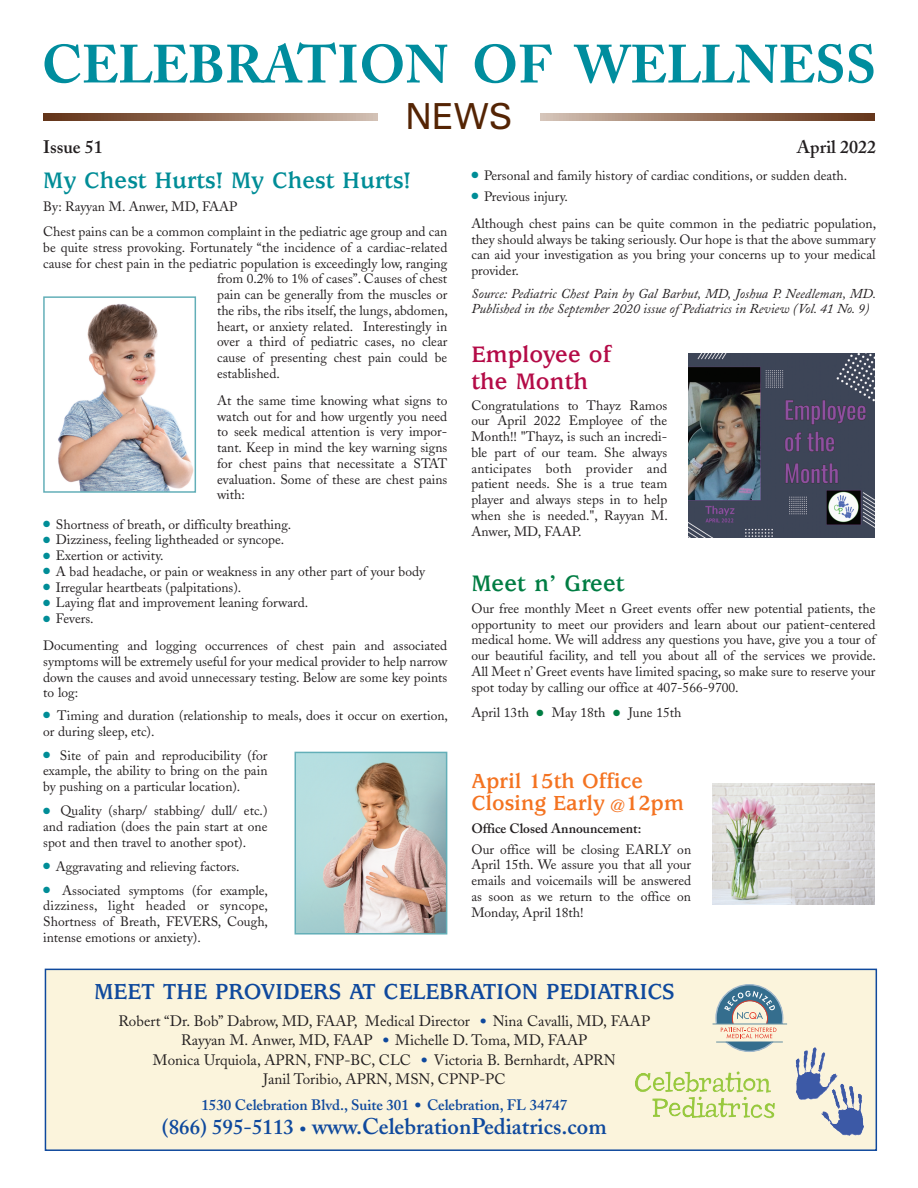
<style>
.page{position:relative;width:918px;height:1188px;background:#fff}
.page>*{position:absolute;margin:0;border:0;box-sizing:border-box;transform-origin:0 0}
.t1{font:700 53.25px "Adobe Caslon";color:#008d9e}
.t2{font:600 36px "Adobe Caslon";color:#0f499d}
.t3{font:36px "Zurich BT";color:#542404}
.t4{font:700 24.75px "Usherwood";color:#008d97}
.t5{font:700 24.75px "Usherwood";color:#b40b47}
.t6{font:700 24.75px "Usherwood";color:#007d43}
.t7{font:700 24px "Usherwood";color:#0f499d}
.t8{font:600 22.5px "Adobe Caslon";color:#0f499d}
.t9{font:700 22.5px/21.8px "Usherwood";color:#f47321}
.t10{font:600 18px "Adobe Caslon";color:#231f20}
.t11{font:15px "Adobe Caslon";color:#231f20}
.t12{font:600 15px "Adobe Caslon";color:#0f499d}
.t13{font:13.5px/15.8px "Adobe Caslon";color:#231f20;text-align:justify}
.t14{font:italic 13.5px/15.8px "Adobe Caslon";color:#231f20}
.t15{font:600 13.5px "Adobe Caslon";color:#231f20}
.s1{color:#008d97}
.s2{color:#007d43}
.s3{font-size:16.5px}
.s4{font-size:21px}
.s5{font-size:36px}
</style>
<div class="page">
<div style="left:46px;top:970px;width:830px;height:179px;background:#fbf4dc"></div>
<div style="left:45px;top:969px;width:832px;height:182px;border:2px solid #0f499d"></div>
<img style="left:811px;top:1073px;width:27px;height:15px">
<hr style="left:713px;top:1024px;width:74px;height:1px;background:#356e8e">
<svg style="left:715px;top:984px;width:68px;height:68px"></svg>
<svg style="left:43px;top:114px;width:832px;height:6px;background:#987560"></svg>
<div style="left:378px;top:103px;width:162px;height:49px;background:#fff"></div>
<img style="left:58px;top:304px;width:135px;height:186px">
<div style="left:43px;top:296px;width:153px;height:197px;border:2px solid #63afb8"></div>
<img style="left:688px;top:353px;width:186px;height:185px">
<img style="left:712px;top:783px;width:162px;height:122px">
<img style="left:298px;top:755px;width:146px;height:177px">
<div style="left:295px;top:752px;width:152px;height:183px;border:2px solid #63afb8"></div>
<p class="t1" style="left:42px;top:43px;width:836px">CELEBRATION OF WELLNESS</p>
<p class="t3" style="left:406px;top:102px;width:108px">NEWS</p>
<p class="t10" style="left:43px;top:139px;width:61px">Issue 51</p>
<p class="t10" style="left:797px;top:139px;width:81px">April 2022</p>
<p class="t4" style="left:43px;top:171px;width:369px">My Chest Hurts! My Chest Hurts!</p>
<p class="t13" style="left:43px;top:200px;width:196px">By: Rayyan M. Anwer, MD, FAAP</p>
<p class="t13" style="left:43px;top:225px;width:406px">Chest pains can be a common complaint in the pediatric age group and can</p>
<p class="t13" style="left:43px;top:241px;width:406px">be quite stress provoking. Fortunately “the incidence of a cardiac-related</p>
<p class="t13" style="left:43px;top:257px;width:406px">cause for chest pain in the pediatric population is exceedingly low, ranging</p>
<p class="t13" style="left:217px;top:273px;width:232px">from 0.2% to 1% of cases”. Causes of chest</p>
<p class="t13" style="left:217px;top:288px;width:232px">pain can be generally from the muscles or</p>
<p class="t13" style="left:217px;top:304px;width:232px">the ribs, the ribs itself, the lungs, abdomen,</p>
<p class="t13" style="left:217px;top:320px;width:232px">heart, or anxiety related. Interestingly in</p>
<p class="t13" style="left:217px;top:336px;width:232px">over a third of pediatric cases, no clear</p>
<p class="t13" style="left:217px;top:351px;width:232px">cause of presenting chest pain could be</p>
<p class="t13" style="left:217px;top:367px;width:64px">established.</p>
<p class="t13" style="left:217px;top:394px;width:232px">At the same time knowing what signs to watch out for and how urgently you need to seek medical attention is very impor&shy;tant. Keep in mind the key warning signs for chest pains that necessitate a STAT evaluation. Some of these are chest pains with:</p>
<p class="t13" style="left:43px;top:518px;width:250px"><span class="s1">●</span> Shortness of breath, or difficulty breathing.</p>
<p class="t13" style="left:43px;top:534px;width:243px"><span class="s1">●</span> Dizziness, feeling lightheaded or syncope.</p>
<p class="t13" style="left:43px;top:549px;width:122px"><span class="s1">●</span> Exertion or activity.</p>
<p class="t13" style="left:43px;top:565px;width:383px"><span class="s1">●</span> A bad headache, or pain or weakness in any other part of your body</p>
<p class="t13" style="left:43px;top:581px;width:200px"><span class="s1">●</span> Irregular heartbeats (palpitations).</p>
<p class="t13" style="left:43px;top:597px;width:267px"><span class="s1">●</span> Laying flat and improvement leaning forward.</p>
<p class="t13" style="left:43px;top:612px;width:52px"><span class="s1">●</span> Fevers.</p>
<p class="t13" style="left:43px;top:639px;width:406px">Documenting and logging occurrences of chest pain and associated symptoms will be extremely useful for your medical provider to help narrow down the causes and avoid unnecessary testing. Below are some key points to log:</p>
<p class="t13" style="left:43px;top:709px;width:406px"><span class="s1">●</span> Timing and duration (relationship to meals, does it occur on exertion, or during sleep, etc).</p>
<p class="t13" style="left:43px;top:749px;width:226px"><span class="s1">●</span> Site of pain and reproducibility (for example, the ability to bring on the pain by pushing on a particular location).</p>
<p class="t13" style="left:43px;top:804px;width:226px"><span class="s1">●</span> Quality (sharp/ stabbing/ dull/ etc.) and radiation (does the pain start at one spot and then travel to another spot).</p>
<p class="t13" style="left:43px;top:860px;width:198px"><span class="s1">●</span> Aggravating and relieving factors.</p>
<p class="t13" style="left:43px;top:884px;width:226px"><span class="s1">●</span> Associated symptoms (for example, dizziness, light headed or syncope, Shortness of Breath, FEVERS, Cough, intense emotions or anxiety).</p>
<p class="t13" style="left:471px;top:169px;width:377px"><span class="s1">●</span> Personal and family history of cardiac conditions, or sudden death.</p>
<p class="t13" style="left:471px;top:190px;width:98px"><span class="s1">●</span> Previous injury.</p>
<p class="t13" style="left:471px;top:217px;width:406px">Although chest pains can be quite common in the pediatric population, they should always be taking seriously. Our hope is that the above summary can aid your investigation as you bring your concerns up to your medical provider.</p>
<p class="t14" style="left:471px;top:287px;width:406px">Source: Pediatric Chest Pain by Gal Barbut, MD, Joshua P. Needleman, MD.<br>Published in the September 2020 issue of Pediatrics in Review (Vol. 41 No. 9)</p>
<p class="t5" style="left:471px;top:345px;width:141px">Employee of</p>
<p class="t5" style="left:471px;top:372px;width:118px">the Month</p>
<p class="t13" style="left:471px;top:399px;width:198px">Congratulations to Thayz Ramos our April 2022 Employee of the Month!! "Thayz, is such an incredi&shy;ble part of our team. She always anticipates both provider and patient needs. She is a true team player and always steps in to help when she is needed.", Rayyan M.<br>Anwer, MD, FAAP.</p>
<p class="t6" style="left:471px;top:574px;width:155px">Meet n’ Greet</p>
<p class="t13" style="left:471px;top:602px;width:406px">Our free monthly Meet n Greet events offer new potential patients, the opportunity to meet our providers and learn about our patient-centered medical home. We will address any questions you have, give you a tour of our beautiful facility, and tell you about all of the services we provide.<br>All Meet n’ Greet events have limited spacing, so make sure to reserve your spot today by calling our office at 407-566-9700.</p>
<p class="t13" style="left:471px;top:706px;width:212px">April 13th <span class="s2">●</span> May 18th <span class="s2">●</span> June 15th</p>
<p class="t9" style="left:471px;top:773px;width:214px">April 15th Office<br>Closing Early <span class="s3">@</span>12pm</p>
<p class="t15" style="left:471px;top:823px;width:171px">Office Closed Announcement:</p>
<p class="t13" style="left:471px;top:843px;width:221px">Our office will be closing EARLY on April 15th. We assure you that all your emails and voicemails will be answered as soon as we return to the office on Monday, April 18th!</p>
<p class="t7" style="left:94px;top:982px;width:582px">MEET THE PROVIDERS AT CELEBRATION PEDIATRICS</p>
<p class="t11" style="left:119px;top:1015px;width:353px">Robert “Dr. Bob” Dabrow, MD, FAAP, Medical Director</p>
<p class="t2" style="left:478px;top:996px;width:11px">.</p>
<p class="t11" style="left:493px;top:1015px;width:159px">Nina Cavalli, MD, FAAP</p>
<p class="t11" style="left:181px;top:1034px;width:193px">Rayyan M. Anwer, MD, FAAP</p>
<p class="t2" style="left:381px;top:1016px;width:11px">.</p>
<p class="t11" style="left:395px;top:1034px;width:194px">Michelle D. Toma, MD, FAAP</p>
<p class="t11" style="left:153px;top:1054px;width:260px">Monica Urquiola, APRN, FNP-BC, CLC</p>
<p class="t2" style="left:419px;top:1035px;width:11px">.</p>
<p class="t11" style="left:434px;top:1054px;width:183px">Victoria B. Bernhardt, APRN</p>
<p class="t11" style="left:263px;top:1073px;width:244px">Janil Toribio, APRN, MSN, CPNP-PC</p>
<p class="t12" style="left:201px;top:1099px;width:209px">1530 Celebration Blvd., Suite 301</p>
<p class="t2" style="left:413px;top:1080px;width:11px">.</p>
<p class="t12" style="left:427px;top:1099px;width:142px">Celebration, FL 34747</p>
<p class="t8" style="left:162px;top:1117px;width:446px"><span class="s4">(866) 595-5113</span> <span class="s5">.</span> www.CelebrationPediatrics.com</p>
</div>
